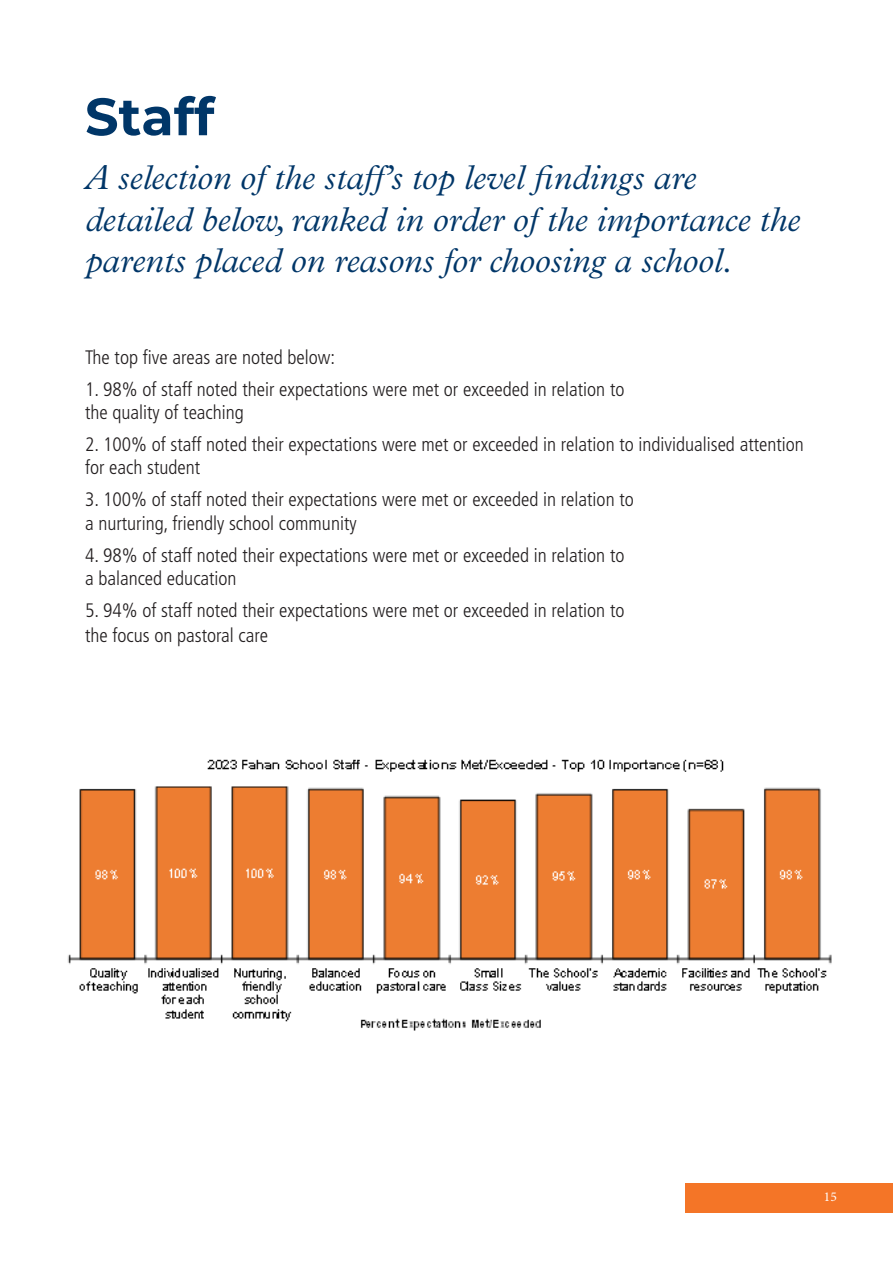
<style>
.page{position:relative;width:893px;height:1263px;background:#fff}
.page>*{position:absolute;margin:0;border:0;box-sizing:border-box;transform-origin:0 0}
.Title_7{font:700 52.5px "Montserrat";color:#003668}
.Sub_Header_1{font:italic 300 34.5px/41.4px "Plantin MT Pro";color:#003668}
.Body_Text_Not_Justify{font:300 condensed 19.5px/23.4px "Frutiger LT Pro";color:#231f20}
.t1{font:13.5px "Minion Pro";color:#fff}
</style>
<div class="page">
<div style="left:685px;top:1183px;width:208px;height:29px;background:#f47527"></div>
<img style="left:67px;top:759px;width:765px;height:272px">
<p class="Title_7" style="left:85px;top:79px;width:131px">Staff</p>
<p class="Sub_Header_1" style="left:85px;top:158px;width:717px">A selection of the staff’s top level findings are detailed below, ranked in order of the importance the parents placed on reasons for choosing a school.</p>
<p class="Body_Text_Not_Justify" style="left:85px;top:345px;width:252px">The top five areas are noted below:</p>
<p class="Body_Text_Not_Justify" style="left:85px;top:377px;width:541px">1. 98% of staff noted their expectations were met or exceeded in relation to the quality of teaching</p>
<p class="Body_Text_Not_Justify" style="left:85px;top:433px;width:720px">2. 100% of staff noted their expectations were met or exceeded in relation to individualised attention for each student</p>
<p class="Body_Text_Not_Justify" style="left:85px;top:488px;width:550px">3. 100% of staff noted their expectations were met or exceeded in relation to a nurturing, friendly school community</p>
<p class="Body_Text_Not_Justify" style="left:85px;top:543px;width:541px">4. 98% of staff noted their expectations were met or exceeded in relation to a balanced education</p>
<p class="Body_Text_Not_Justify" style="left:85px;top:598px;width:541px;line-height:25.2px">5. 94% of staff noted their expectations were met or exceeded in relation to the focus on pastoral care</p>
<p class="t1" style="left:824px;top:1188px;width:14px">15</p>
</div>
